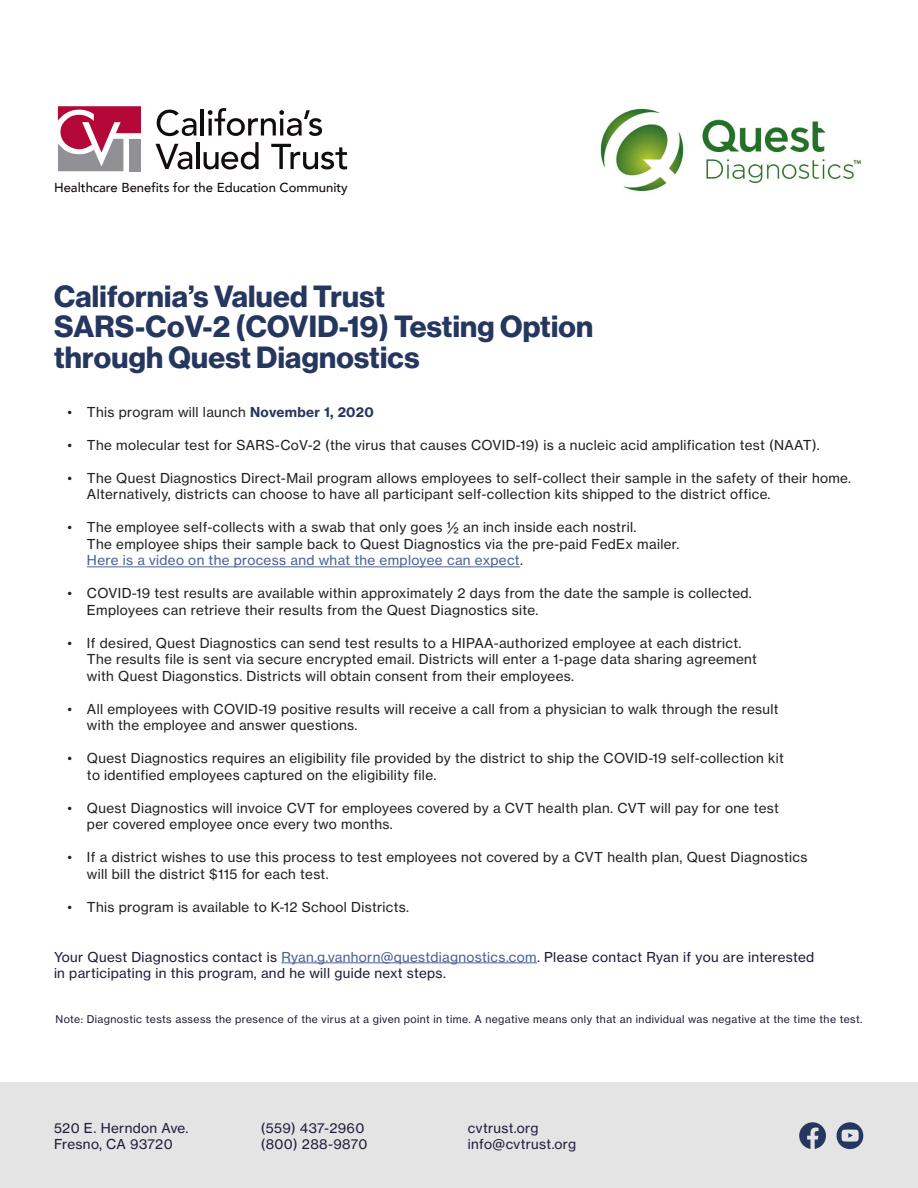
<style>
.page{position:relative;width:918px;height:1188px;background:#fff}
.page>*{position:absolute;margin:0;border:0;box-sizing:border-box;transform-origin:0 0}
.t1{font:30px/30.3px "N Haas Grotesk DS Pro 75 Bd";letter-spacing:.01em;color:#25365f}
.t2{font:13.5px/16.5px "N Haas Grotesk TX Pro 55 Rg";letter-spacing:.025em;color:#231f20}
.t3{font:13.5px/16.5px "N Haas Grotesk TX Pro 55 Rg";letter-spacing:.025em;color:#1c1c37}
.t4{font:500 13.05px "Avenir";color:#130c0e}
.t5{font:10.5px "N Haas Grotesk TX Pro 55 Rg";letter-spacing:.04em;color:#1c1c37}
.s1{font-family:"N Haas Grotesk TX Pro 75 Bd";color:#25365f}
.s2{color:#485f97}
</style>
<div class="page">
<div style="left:0;top:1083px;width:918px;height:105px;background:#e5e4e4"></div>
<svg style="left:57px;top:106px;width:84px;height:66px"></svg>
<svg style="left:157px;top:110px;width:40px;height:26px"></svg>
<hr style="left:201px;top:109px;width:3px;height:27px;background:#130c0e">
<svg style="left:208px;top:108px;width:114px;height:28px"></svg>
<svg style="left:156px;top:144px;width:36px;height:25px"></svg>
<hr style="left:196px;top:142px;width:4px;height:27px;background:#130c0e">
<svg style="left:204px;top:142px;width:55px;height:27px"></svg>
<svg style="left:271px;top:144px;width:76px;height:25px"></svg>
<svg style="left:58px;top:106px;width:83px;height:65px"></svg>
<img style="left:600px;top:108px;width:261px;height:84px">
<svg style="left:799px;top:1122px;width:27px;height:27px"></svg>
<svg style="left:837px;top:1122px;width:26px;height:27px"></svg>
<hr style="left:87px;top:567px;width:433px;height:1px;background:#485f97">
<hr style="left:281px;top:963px;width:256px;height:1px;background:#485f97">
<p class="t4" style="left:54px;top:176px;width:295px">Healthcare Benefits for the Education Community</p>
<h1 class="t1" style="left:54px;top:282px;width:541px">California’s Valued Trust<br>SARS-CoV-2 (COVID-19) Testing Option through Quest Diagnostics</h1>
<p class="t2" style="left:68px;top:404px;width:308px">• This program will launch <span class="s1">November 1, 2020</span></p>
<p class="t2" style="left:68px;top:437px;width:754px">• The molecular test for SARS-CoV-2 (the virus that causes COVID-19) is a nucleic acid amplification test (NAAT).</p>
<p class="t2" style="left:87px;top:470px;width:766px;text-indent:-19px">• The Quest Diagnostics Direct-Mail program allows employees to self-collect their sample in the safety of their home.<br>Alternatively, districts can choose to have all participant self-collection kits shipped to the district office.</p>
<p class="t2" style="left:87px;top:519px;width:594px;text-indent:-19px">• The employee self-collects with a swab that only goes ½ an inch inside each nostril.<br>The employee ships their sample back to Quest Diagnostics via the pre-paid FedEx mailer.<br><span class="s2">Here is a video on the process and what the employee can expect</span>.</p>
<p class="t2" style="left:87px;top:585px;width:666px;text-indent:-19px">• COVID-19 test results are available within approximately 2 days from the date the sample is collected.<br>Employees can retrieve their results from the Quest Diagnostics site.</p>
<p class="t2" style="left:87px;top:635px;width:671px;text-indent:-19px">• If desired, Quest Diagnostics can send test results to a HIPAA-authorized employee at each district.<br>The results file is sent via secure encrypted email. Districts will enter a 1-page data sharing agreement with Quest Diagonstics. Districts will obtain consent from their employees.</p>
<p class="t2" style="left:87px;top:701px;width:693px;text-indent:-19px">• All employees with COVID-19 positive results will receive a call from a physician to walk through the result with the employee and answer questions.</p>
<p class="t2" style="left:87px;top:750px;width:698px;text-indent:-19px">• Quest Diagnostics requires an eligibility file provided by the district to ship the COVID-19 self-collection kit to identified employees captured on the eligibility file.</p>
<p class="t2" style="left:87px;top:800px;width:693px;text-indent:-19px">• Quest Diagnostics will invoice CVT for employees covered by a CVT health plan. CVT will pay for one test per covered employee once every two months.</p>
<p class="t2" style="left:87px;top:849px;width:722px;text-indent:-19px">• If a district wishes to use this process to test employees not covered by a CVT health plan, Quest Diagnostics will bill the district $115 for each test.</p>
<p class="t2" style="left:68px;top:899px;width:343px">• This program is available to K-12 School Districts.</p>
<p class="t3" style="left:54px;top:948px;width:762px">Your Quest Diagnostics contact is <span class="s2">Ryan.g.vanhorn@questdiagnostics.com</span>. Please contact Ryan if you are interested in participating in this program, and he will guide next steps.</p>
<p class="t5" style="left:56px;top:1013px;width:809px">Note: Diagnostic tests assess the presence of the virus at a given point in time. A negative means only that an individual was negative at the time the test.</p>
<p class="t3" style="left:54px;top:1119px;width:136px">520 E. Herndon Ave.<br>Fresno, CA 93720</p>
<p class="t3" style="left:261px;top:1119px;width:108px">(559) 437-2960 (800) 288-9870</p>
<p class="t3" style="left:468px;top:1119px;width:110px">cvtrust.org info@cvtrust.org</p>
</div>
